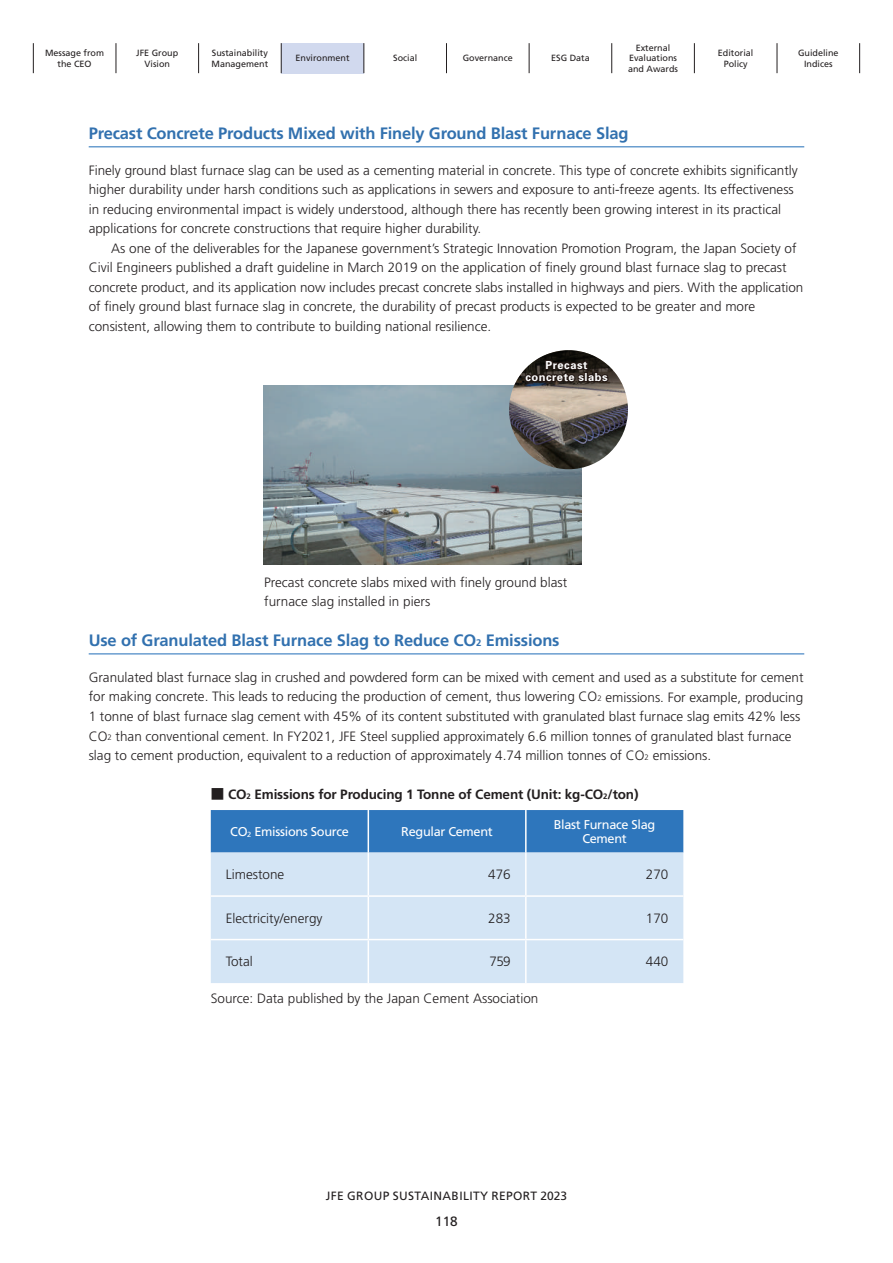
<style>
.page{position:relative;width:893px;height:1263px;background:#fff}
.page>*{position:absolute;margin:0;border:0;box-sizing:border-box;transform-origin:0 0}
.t1{font:700 16.5px "Frutiger";letter-spacing:-.01em;color:#3271af}
.t2{font:300 13.5px/19.5px "Frutiger";color:#231f20}
.t3{font:700 13.5px "Frutiger";letter-spacing:-.01em;color:#231f20}
.t4{font:13.5px "Frutiger";color:#231f20}
.t5{font:12.75px/14.2px "Frutiger";letter-spacing:-.025em;color:#fff;text-align:center}
.t6{font:12px "Frutiger";letter-spacing:.03em;color:#231f20}
.t7{font:700 11.1px/12.3px "Univers";letter-spacing:.045em;color:#fff;text-align:center}
.t8{font:9px/10.5px "Frutiger";color:#231f20;text-align:center}
.s1{font-size:9.6px}
.s2{font-size:7.8px}
.s3{font-family:"UD Shin Go Pro";font-weight:500}
.s4{font-size:7.5px}
</style>
<div class="page">
<div style="left:281px;top:43px;width:83px;height:30px;background:#d1d9ee"></div>
<hr style="left:33px;top:43px;width:1px;height:30px;background:#231f20">
<hr style="left:116px;top:43px;width:1px;height:30px;background:#231f20">
<hr style="left:198px;top:43px;width:1px;height:30px;background:#231f20">
<hr style="left:281px;top:43px;width:1px;height:30px;background:#231f20">
<hr style="left:364px;top:43px;width:1px;height:30px;background:#231f20">
<hr style="left:446px;top:43px;width:1px;height:30px;background:#231f20">
<hr style="left:529px;top:43px;width:1px;height:30px;background:#231f20">
<hr style="left:611px;top:43px;width:1px;height:30px;background:#231f20">
<hr style="left:694px;top:43px;width:1px;height:30px;background:#231f20">
<hr style="left:777px;top:43px;width:1px;height:30px;background:#231f20">
<hr style="left:859px;top:43px;width:1px;height:30px;background:#231f20">
<div style="left:211px;top:810px;width:472px;height:42px;background:#2e76bc"></div>
<div style="left:211px;top:852px;width:472px;height:131px;background:#d4e5f5"></div>
<hr style="left:368px;top:810px;width:1px;height:42px;background:#fff">
<hr style="left:525px;top:810px;width:2px;height:42px;background:#fff">
<hr style="left:368px;top:852px;width:1px;height:43px;background:#fff">
<hr style="left:525px;top:852px;width:2px;height:43px;background:#fff">
<hr style="left:368px;top:897px;width:1px;height:42px;background:#fff">
<hr style="left:525px;top:897px;width:2px;height:42px;background:#fff">
<hr style="left:211px;top:939px;width:157px;height:1px;background:#fff">
<hr style="left:368px;top:939px;width:158px;height:1px;background:#fff">
<hr style="left:368px;top:940px;width:1px;height:43px;background:#fff">
<hr style="left:526px;top:939px;width:157px;height:1px;background:#fff">
<hr style="left:525px;top:940px;width:2px;height:43px;background:#fff">
<hr style="left:211px;top:895px;width:157px;height:2px;background:#fff">
<hr style="left:368px;top:895px;width:158px;height:2px;background:#fff">
<hr style="left:526px;top:895px;width:157px;height:2px;background:#fff">
<img style="left:263px;top:386px;width:319px;height:179px">
<img style="left:509px;top:350px;width:119px;height:119px;border-radius:59px">
<svg style="left:509px;top:350px;width:118px;height:52px"></svg>
<hr style="left:89px;top:146px;width:715px;height:1px;background:#2e76bc">
<hr style="left:89px;top:653px;width:715px;height:1px;background:#2e76bc">
<p class="t8" style="left:45px;top:48px;width:61px">Message from the CEO</p>
<p class="t8" style="left:136px;top:48px;width:44px">JFE Group<br>Vision</p>
<p class="t8" style="left:212px;top:48px;width:58px;text-align:left">Sustainability<br>Management</p>
<p class="t8" style="left:296px;top:53px;width:56px">Environment</p>
<p class="t8" style="left:393px;top:53px;width:26px">Social</p>
<p class="t8" style="left:463px;top:53px;width:52px">Governance</p>
<p class="t8" style="left:551px;top:53px;width:40px">ESG Data</p>
<p class="t8" style="left:628px;top:42px;width:52px">External<br>Evaluations and Awards</p>
<p class="t8" style="left:718px;top:48px;width:37px">Editorial<br>Policy</p>
<p class="t8" style="left:798px;top:48px;width:42px">Guideline<br>Indices</p>
<p class="t1" style="left:89px;top:123px;width:541px">Precast Concrete Products Mixed with Finely Ground Blast Furnace Slag</p>
<p class="t2" style="left:89px;top:161px;width:711px">Finely ground blast furnace slag can be used as a cementing material in concrete. This type of concrete exhibits significantly higher durability under harsh conditions such as applications in sewers and exposure to anti-freeze agents. Its effectiveness in reducing environmental impact is widely understood, although there has recently been growing interest in its practical applications for concrete constructions that require higher durability.</p>
<p class="t2" style="left:89px;top:239px;width:716px;text-indent:23px">As one of the deliverables for the Japanese government’s Strategic Innovation Promotion Program, the Japan Society of Civil Engineers published a draft guideline in March 2019 on the application of finely ground blast furnace slag to precast concrete product, and its application now includes precast concrete slabs installed in highways and piers. With the application of finely ground blast furnace slag in concrete, the durability of precast products is expected to be greater and more consistent, allowing them to contribute to building national resilience.</p>
<p class="t7" style="left:525px;top:359px;width:84px">Precast concrete slabs</p>
<p class="t2" style="left:264px;top:573px;width:305px">Precast concrete slabs mixed with finely ground blast furnace slag installed in piers</p>
<p class="t1" style="left:89px;top:630px;width:472px">Use of Granulated Blast Furnace Slag to Reduce CO<span class="s1">2</span> Emissions</p>
<p class="t2" style="left:89px;top:668px;width:716px">Granulated blast furnace slag in crushed and powdered form can be mixed with cement and used as a substitute for cement for making concrete. This leads to reducing the production of cement, thus lowering CO<span class="s2">2</span> emissions. For example, producing 1 tonne of blast furnace slag cement with 45% of its content substituted with granulated blast furnace slag emits 42% less CO<span class="s2">2</span> than conventional cement. In FY2021, JFE Steel supplied approximately 6.6 million tonnes of granulated blast furnace slag to cement production, equivalent to a reduction of approximately 4.74 million tonnes of CO<span class="s2">2</span> emissions.</p>
<p class="t3" style="left:211px;top:786px;width:429px"><span class="s3">■</span> CO<span class="s2">2</span> Emissions for Producing 1 Tonne of Cement (Unit: kg-CO<span class="s2">2</span>/ton)</p>
<p class="t5" style="left:230px;top:824px;width:120px">CO<span class="s4">2</span> Emissions Source</p>
<p class="t5" style="left:401px;top:824px;width:93px">Regular Cement</p>
<p class="t5" style="left:554px;top:817px;width:103px">Blast Furnace Slag<br>Cement</p>
<p class="t2" style="left:226px;top:865px;width:60px">Limestone</p>
<p class="t2" style="left:488px;top:865px;width:24px">476</p>
<p class="t2" style="left:646px;top:865px;width:24px">270</p>
<p class="t2" style="left:226px;top:908px;width:98px">Electricity/energy</p>
<p class="t2" style="left:488px;top:908px;width:24px">283</p>
<p class="t2" style="left:646px;top:908px;width:24px">170</p>
<p class="t2" style="left:226px;top:952px;width:28px">Total</p>
<p class="t2" style="left:489px;top:952px;width:23px">759</p>
<p class="t2" style="left:646px;top:952px;width:24px">440</p>
<p class="t2" style="left:211px;top:989px;width:329px">Source: Data published by the Japan Cement Association</p>
<p class="t6" style="left:326px;top:1188px;width:243px">JFE GROUP SUSTAINABILITY REPORT 2023</p>
<p class="t4" style="left:435px;top:1214px;width:24px">118</p>
</div>
